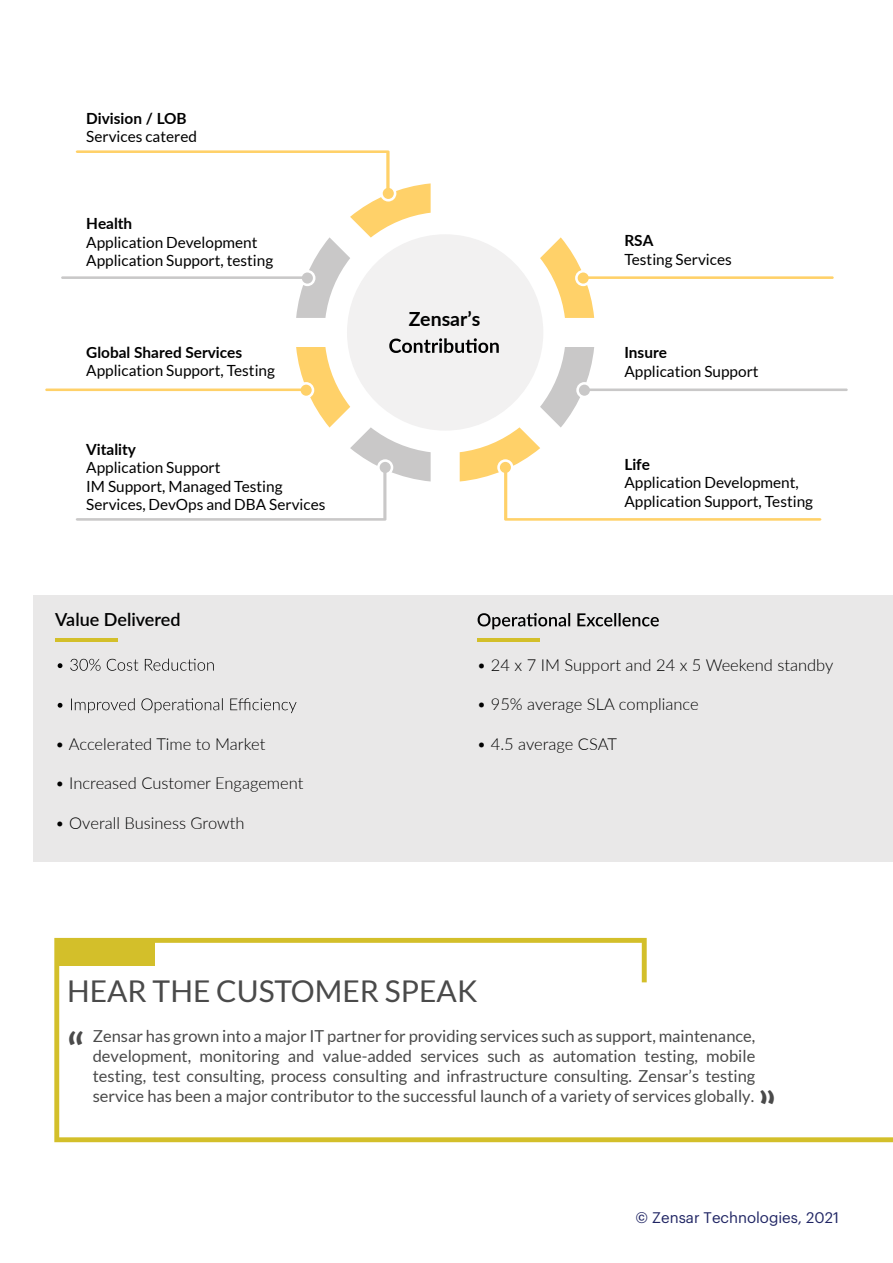
<style>
.page{position:relative;width:893px;height:1263px;background:#fff}
.page>*{position:absolute;margin:0;border:0;box-sizing:border-box;transform-origin:0 0}
.t1{font:600 46.5px "Lato";color:#4a4a4a}
.t2{font:30px "Lato";color:#4a4a4a}
.t3{font:700 19.5px "Lato";color:#010101}
.t4{font:600 18px "Lato";color:#010101}
.t5{font:16.5px/19.8px "Lato";color:#4a4a4a;text-align:justify}
.t6{font:300 16.5px "Lato";color:#010101}
.t7{font:15.45px/18.5px "Lato";color:#010101}
.t8{font:700 15.45px "Lato";color:#010101}
.t9{font:15px "Graphik";color:#1f2463}
</style>
<div class="page">
<svg style="left:54px;top:938px;width:839px;height:204px"></svg>
<div style="left:58px;top:941px;width:96px;height:25px;background:#d3bf2a"></div>
<div style="left:33px;top:595px;width:860px;height:267px;background:#e9e8e8"></div>
<svg style="left:58px;top:659px;width:156px;height:12px"></svg>
<svg style="left:58px;top:698px;width:239px;height:15px"></svg>
<hr style="left:55px;top:638px;width:63px;height:3px;background:#d3bf2a">
<svg style="left:478px;top:613px;width:181px;height:16px"></svg>
<hr style="left:477px;top:638px;width:63px;height:3px;background:#d3bf2a">
<div style="left:347px;top:234px;width:196px;height:197px;background:#f2f1f1;border-radius:50%"></div>
<svg style="left:76px;top:150px;width:355px;height:168px"></svg>
<hr style="left:61px;top:276px;width:248px;height:3px;background:#c9c8c8">
<hr style="left:45px;top:388px;width:262px;height:3px;background:#ffd169">
<hr style="left:583px;top:388px;width:265px;height:3px;background:#c9c8c8">
<svg style="left:540px;top:237px;width:54px;height:81px"></svg>
<hr style="left:586px;top:276px;width:248px;height:3px;background:#ffd169">
<svg style="left:76px;top:338px;width:745px;height:183px"></svg>
<svg style="left:761px;top:1090px;width:13px;height:14px"></svg>
<p class="t8" style="left:86px;top:108px;width:102px">Division / LOB</p>
<p class="t7" style="left:86px;top:127px;width:112px">Services catered</p>
<p class="t8" style="left:86px;top:214px;width:48px">Health</p>
<p class="t7" style="left:86px;top:232px;width:189px">Application Development<br>Application Support, testing</p>
<p class="t8" style="left:86px;top:343px;width:158px">Global Shared Services</p>
<p class="t7" style="left:86px;top:361px;width:190px">Application Support, Testing</p>
<p class="t3" style="left:409px;top:307px;width:73px">Zensar’s</p>
<p class="t8" style="left:624px;top:231px;width:31px">RSA</p>
<p class="t7" style="left:624px;top:249px;width:109px">Testing Services</p>
<p class="t8" style="left:624px;top:343px;width:44px">Insure</p>
<p class="t7" style="left:624px;top:362px;width:136px">Application Support</p>
<p class="t8" style="left:86px;top:439px;width:51px">Vitality</p>
<p class="t7" style="left:86px;top:458px;width:241px">Application Support<br>IM Support, Managed Testing<br>Services, DevOps and DBA Services</p>
<p class="t8" style="left:624px;top:455px;width:27px">Life</p>
<p class="t7" style="left:624px;top:473px;width:190px">Application Development,<br>Application Support, Testing</p>
<p class="t4" style="left:55px;top:608px;width:127px">Value Delivered</p>
<p class="t6" style="left:55px;top:733px;width:212px">• Accelerated Time to Market</p>
<p class="t6" style="left:55px;top:773px;width:250px">• Increased Customer Engagement</p>
<p class="t6" style="left:55px;top:813px;width:191px">• Overall Business Growth</p>
<p class="t6" style="left:477px;top:654px;width:358px">• 24 x 7 IM Support and 24 x 5 Weekend standby</p>
<p class="t6" style="left:477px;top:694px;width:223px">• 95% average SLA compliance</p>
<p class="t6" style="left:477px;top:733px;width:142px">• 4.5 average CSAT</p>
<h2 class="t2" style="left:67px;top:973px;width:412px">HEAR THE CUSTOMER SPEAK</h2>
<h1 class="t1" style="left:67px;top:1020px;width:19px">“</h1>
<p class="t5" style="left:93px;top:1026px;width:664px">Zensar has grown into a major IT partner for providing services such as support, maintenance, development, monitoring and value-added services such as automation testing, mobile testing, test consulting, process consulting and infrastructure consulting. Zensar’s testing service has been a major contributor to the successful launch of a variety of services globally.</p>
<p class="t9" style="left:636px;top:1210px;width:205px">© Zensar Technologies, 2021</p>
</div>
